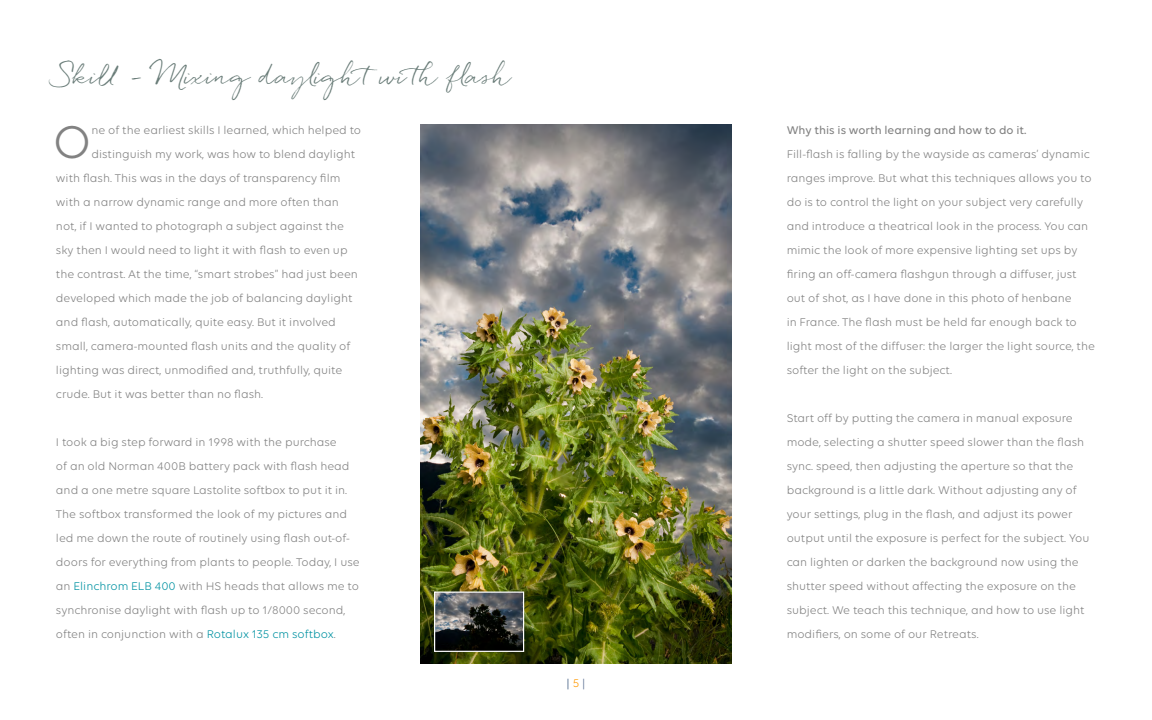
<style>
.page{position:relative;width:1152px;height:720px;background:#fff}
.page>*{position:absolute;margin:0;border:0;box-sizing:border-box;transform-origin:0 0}
.t1{font:49.44px "Volte";color:#828282}
.t2{font:24px "Quickpen";letter-spacing:-.005em;color:#697c78}
.t3{font:12px/24px "Volte";color:#828282}
.t4{font:500 12px "Volte";color:#828282}
.t5{font:12px "Volte";color:#36547a}
.s1{color:#0092a2}
.s2{color:#f90}
.s3{color:#5a6e91}
</style>
<div class="page">
<img style="left:420px;top:124px;width:312px;height:539px">
<img style="left:436px;top:594px;width:86px;height:56px">
<div style="left:434px;top:592px;width:90px;height:60px;border:1px solid #fff"></div>
<h2 class="t2" style="left:56px;top:62px;width:458px">Skill - Mixing daylightwi th flash</h2>
<h1 class="t1" style="left:53px;top:113px;width:40px">O</h1>
<p class="t3" style="left:91px;top:117px;width:271px">ne of the earliest skills I learned, which helped to</p>
<p class="t3" style="left:91px;top:141px;width:265px">distinguish my work, was how to blend daylight</p>
<p class="t3" style="left:56px;top:165px;width:286px">with flash. This was in the days of transparency film</p>
<p class="t3" style="left:56px;top:189px;width:284px">with a narrow dynamic range and more often than</p>
<p class="t3" style="left:56px;top:213px;width:290px">not, if I wanted to photograph a subject against the</p>
<p class="t3" style="left:56px;top:237px;width:293px">sky then I would need to light it with flash to even up</p>
<p class="t3" style="left:56px;top:261px;width:304px">the contrast. At the time, “smart strobes” had just been</p>
<p class="t3" style="left:56px;top:285px;width:298px">developed which made the job of balancing daylight</p>
<p class="t3" style="left:56px;top:309px;width:281px">and flash, automatically, quite easy. But it involved</p>
<p class="t3" style="left:56px;top:333px;width:296px">small, camera-mounted flash units and the quality of</p>
<p class="t3" style="left:56px;top:357px;width:288px">lighting was direct, unmodified and, truthfully, quite</p>
<p class="t3" style="left:56px;top:381px;width:209px">crude. But it was better than no flash.</p>
<p class="t3" style="left:56px;top:429px;width:305px">I took a big step forward in 1998 with the purchase<br>of an old Norman 400B battery pack with flash head and a one metre square Lastolite softbox to put it in.<br>The softbox transformed the look of my pictures and led me down the route of routinely using flash out-of&shy;doors for everything from plants to people. Today, I use an <span class="s1">Elinchrom ELB 400</span> with HS heads that allows me to synchronise daylight with flash up to 1/8000 second, often in conjunction with a <span class="s1">Rotalux 135 cm softbox</span>.</p>
<p class="t5" style="left:567px;top:677px;width:20px">| <span class="s2">5</span> <span class="s3">|</span></p>
<p class="t4" style="left:787px;top:123px;width:241px">Why this is worth learning and how to do it.</p>
<p class="t3" style="left:787px;top:141px;width:310px">Fill-flash is falling by the wayside as cameras’ dynamic ranges improve. But what this techniques allows you to do is to control the light on your subject very carefully and introduce a theatrical look in the process. You can mimic the look of more expensive lighting set ups by firing an off-camera flashgun through a diffuser, just out of shot, as I have done in this photo of henbane<br>in France. The flash must be held far enough back to light most of the diffuser: the larger the light source, the softer the light on the subject.</p>
<p class="t3" style="left:787px;top:405px;width:304px">Start off by putting the camera in manual exposure mode, selecting a shutter speed slower than the flash sync. speed, then adjusting the aperture so that the background is a little dark. Without adjusting any of your settings, plug in the flash, and adjust its power output until the exposure is perfect for the subject. You can lighten or darken the background now using the shutter speed without affecting the exposure on the subject. We teach this technique, and how to use light modifiers, on some of our Retreats.</p>
</div>
